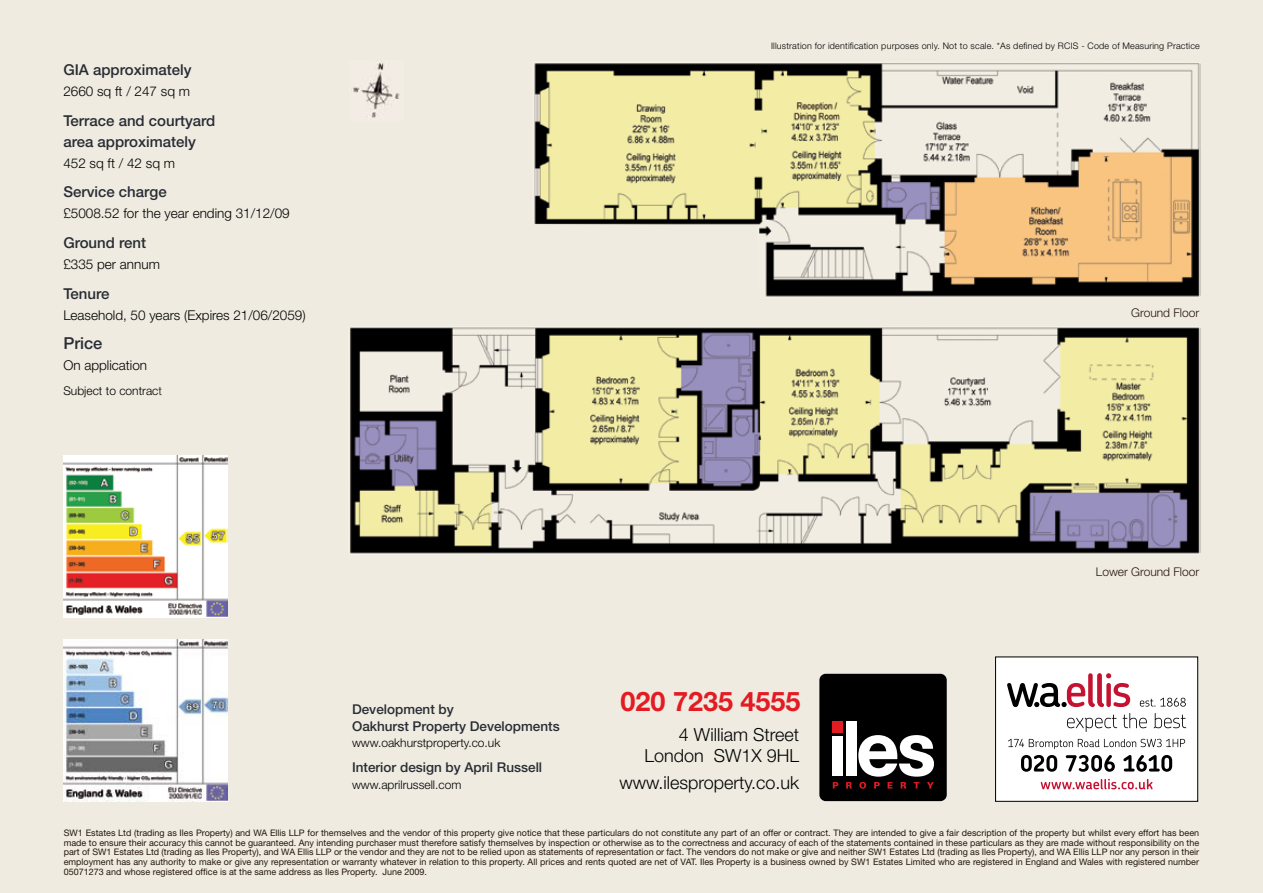
<style>
.page{position:relative;width:1263px;height:893px;background:#efebe0}
.page>*{position:absolute;margin:0;border:0;box-sizing:border-box;transform-origin:0 0}
.t1{font:700 27px "Helvetica Neue";color:#e31b23}
.t2{font:300 18px/21px "Helvetica Neue";color:#000;text-align:right}
.t3{font:500 16.5px "Helvetica Neue";color:#282c34}
.t4{font:500 15px/21px "Helvetica Neue";color:#282c34}
.t5{font:300 13.5px "Helvetica Neue";color:#000}
.t6{font:500 13.5px/16.5px "Helvetica Neue";color:#282c34}
.t7{font:300 12px "Helvetica Neue";color:#000}
.t8{font:300 12px "Helvetica Neue";color:#25160c}
.t9{font:9px/9.8px "Helvetica Neue";color:#25160c;text-align:justify}
.t10{font:300 9px "Helvetica Neue";letter-spacing:.02em;color:#000}
.s1{color:#25160c}
</style>
<div class="page">
<img style="left:534px;top:63px;width:666px;height:234px">
<img style="left:350px;top:327px;width:851px;height:227px">
<div style="left:819px;top:674px;width:128px;height:127px;background:#000;border-radius:6px"></div>
<div style="left:832px;top:736px;width:11px;height:39px;background:#fff"></div>
<div style="left:846px;top:721px;width:11px;height:54px;background:#fff"></div>
<div style="left:832px;top:721px;width:11px;height:12px;background:#e31b23"></div>
<svg style="left:833px;top:782px;width:5px;height:6px"></svg>
<svg style="left:846px;top:782px;width:6px;height:6px"></svg>
<svg style="left:858px;top:735px;width:76px;height:54px"></svg>
<img style="left:64px;top:455px;width:164px;height:163px">
<img style="left:63px;top:639px;width:164px;height:162px">
<svg style="left:534px;top:224px;width:226px;height:73px"></svg>
<div style="left:995px;top:657px;width:203px;height:144px;background:#fff"></div>
<svg style="left:1008px;top:739px;width:177px;height:10px"></svg>
<svg style="left:1021px;top:755px;width:36px;height:17px"></svg>
<svg style="left:1066px;top:755px;width:49px;height:17px"></svg>
<svg style="left:1123px;top:755px;width:49px;height:17px"></svg>
<svg style="left:1041px;top:779px;width:112px;height:10px"></svg>
<div style="left:995px;top:656px;width:203px;height:146px;border:1px solid #000"></div>
<svg style="left:1140px;top:698px;width:46px;height:9px"></svg>
<svg style="left:1007px;top:673px;width:123px;height:34px"></svg>
<svg style="left:1067px;top:713px;width:80px;height:19px"></svg>
<svg style="left:1154px;top:713px;width:32px;height:15px"></svg>
<img style="left:352px;top:61px;width:48px;height:57px">
<h3 class="t4" style="left:63px;top:59px;width:130px">GIA approximately</h3>
<h3 class="t5" style="left:63px;top:83px;width:128px">2660 sq ft / 247 sq m</h3>
<h3 class="t4" style="left:63px;top:110px;width:154px">Terrace and courtyard area approximately</h3>
<h3 class="t5" style="left:63px;top:155px;width:113px">452 sq ft / 42 sq m</h3>
<h3 class="t4" style="left:63px;top:181px;width:105px">Service charge</h3>
<h3 class="t5" style="left:63px;top:205px;width:228px">£5008.52 for the year ending 31/12/09</h3>
<h3 class="t4" style="left:63px;top:232px;width:84px">Ground rent</h3>
<h3 class="t5" style="left:63px;top:256px;width:98px">£335 per annum</h3>
<h3 class="t4" style="left:63px;top:282px;width:48px">Tenure</h3>
<h3 class="t5" style="left:63px;top:306px;width:244px">Leasehold, 50 years (Expires 21/06/2059)</h3>
<h3 class="t3" style="left:63px;top:333px;width:41px">Price</h3>
<h3 class="t5" style="left:63px;top:357px;width:85px">On application</h3>
<h3 class="t7" style="left:63px;top:384px;width:100px">Subject to contrac<span class="s1">t</span></h3>
<p class="t10" style="left:771px;top:40px;width:430px">Illustration for identification purposes only. Not to scale. *As defined by RCIS - Code of Measuring Practice</p>
<h3 class="t8" style="left:1131px;top:305px;width:70px">Ground Floor</h3>
<h3 class="t6" style="left:352px;top:701px;width:209px">Development by<br>Oakhurst Property Developments</h3>
<h3 class="t7" style="left:352px;top:736px;width:150px">www.oakhurstproperty.co.uk</h3>
<h3 class="t6" style="left:352px;top:759px;width:192px">Interior design by April Russell</h3>
<h3 class="t7" style="left:352px;top:777px;width:111px">www.aprilrussell.com</h3>
<h1 class="t1" style="left:620px;top:684px;width:182px">020 7235 4555</h1>
<h2 class="t2" style="left:644px;top:723px;width:156px">4 William Street<br>London SW1X 9HL</h2>
<h2 class="t2" style="left:619px;top:771px;width:181px">www.ilesproperty.co.uk</h2>
<h3 class="t8" style="left:1096px;top:564px;width:105px">Lower Ground Floor</h3>
<p class="t9" style="left:64px;top:827px;width:1137px">SW1 Estates Ltd (trading as Iles Property) and WA Ellis LLP for themselves and the vendor of this property give notice that these particulars do not constitute any part of an offer or contract. They are intended to give a fair description of the property but whilst every effort has been made to ensure their accuracy this cannot be guaranteed. Any intending purchaser must therefore satisfy themselves by inspection or otherwise as to the correctness and accuracy of each of the statements contained in these particulars as they are made without responsibility on the part of SW1 Estates Ltd (trading as Iles Property), and WA Ellis LLP or the vendor and they are not to be relied upon as statements of representation or fact. The vendors do not make or give and neither SW1 Estates Ltd (trading as Iles Property), and WA Ellis LLP nor any person in their employment has any authority to make or give any representation or warranty whatever in relation to this property. All prices and rents quoted are net of VAT. Iles Property is a business owned by SW1 Estates Limited who are registered in England and Wales with registered number 05071273 and whose registered office is at the same address as Iles Property. June 2009.</p>
</div>
